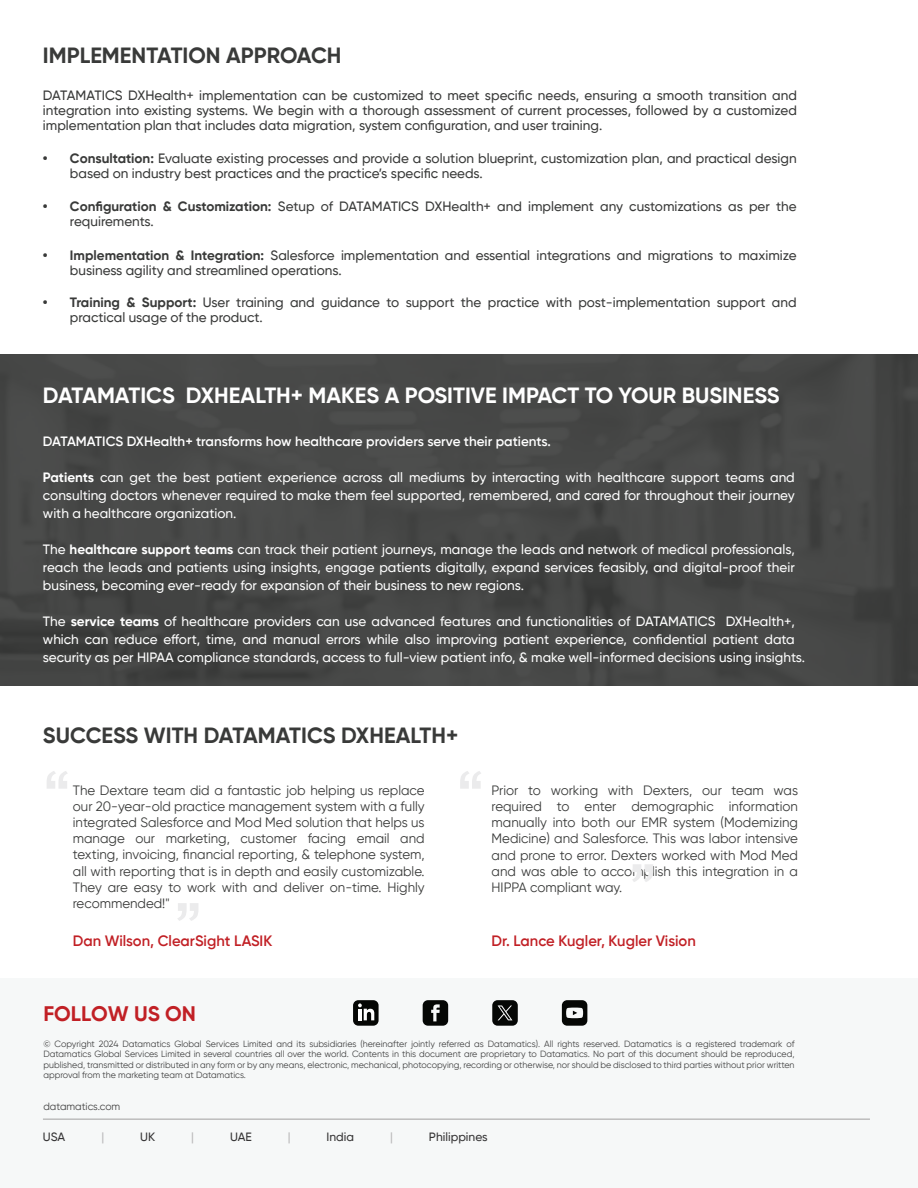
<style>
.page{position:relative;width:918px;height:1188px;background:#fff}
.page>*{position:absolute;margin:0;border:0;box-sizing:border-box;transform-origin:0 0}
.t1{font:700 22.05px "Gilroy";color:#fff}
.t2{font:700 22.05px "Gilroy";color:#393a39}
.t3{font:700 21px "Gilroy";color:#c12025}
.t4{font:600 15px "Gilroy";color:#c12025}
.t5{font:500 13.5px/18px "Gilroy";color:#fff;text-align:justify}
.t6{font:500 13.5px/15px "Gilroy";color:#393a39}
.t7{font:13.5px/16.2px "Gilroy";color:#393a39;text-align:justify}
.t8{font:600 13.5px "Gilroy";color:#fff}
.t9{font:500 12px "Gilroy";color:#353435}
.t10{font:500 12px "Gilroy";color:#b9b8b9}
.t11{font:10.35px "Gilroy";color:#414141}
.t12{font:9px/10.5px "Gilroy";color:#414141;text-align:justify}
.s1{font-weight:700}
</style>
<div class="page">
<div style="left:0;top:355px;width:918px;height:331px;background:#474847"></div>
<div style="left:0;top:978px;width:918px;height:210px;background:#f6f8f8"></div>
<hr style="left:43px;top:1119px;width:827px;height:1px;background:#a09f9f">
<svg style="left:47px;top:771px;width:20px;height:18px"></svg>
<svg style="left:178px;top:903px;width:20px;height:18px"></svg>
<svg style="left:460px;top:771px;width:21px;height:18px"></svg>
<svg style="left:632px;top:864px;width:21px;height:18px"></svg>
<div style="left:353px;top:1000px;width:26px;height:26px;background:#050705;border-radius:5px"></div>
<svg style="left:358px;top:1003px;width:21px;height:17px"></svg>
<svg style="left:423px;top:1000px;width:25px;height:26px"></svg>
<div style="left:492px;top:1000px;width:26px;height:26px;background:#050705;border-radius:5px"></div>
<svg style="left:497px;top:1005px;width:15px;height:15px"></svg>
<svg style="left:562px;top:1000px;width:25px;height:26px"></svg>
<h1 class="t2" style="left:43px;top:41px;width:300px">IMPLEMENTATION APPROACH</h1>
<p class="t6" style="left:43px;top:88px;width:755px;text-align:justify">DATAMATICS DXHealth+ implementation can be customized to meet specific needs, ensuring a smooth transition and integration into existing systems. We begin with a thorough assessment of current processes, followed by a customized implementation plan that includes data migration, system configuration, and user training.</p>
<p class="t6" style="left:70px;top:150px;width:728px;text-indent:-27px"><span class="s1">• Consultation:</span> Evaluate existing processes and provide a solution blueprint, customization plan, and practical design based on industry best practices and the practice’s specific needs.</p>
<p class="t6" style="left:70px;top:199px;width:728px;text-indent:-27px"><span class="s1">• Configuration &amp; Customization:</span> Setup of DATAMATICS DXHealth+ and implement any customizations as per the requirements.</p>
<p class="t6" style="left:70px;top:247px;width:728px;text-indent:-27px"><span class="s1">• Implementation &amp; Integration:</span> Salesforce implementation and essential integrations and migrations to maximize business agility and streamlined operations.</p>
<p class="t6" style="left:70px;top:294px;width:728px;text-indent:-27px"><span class="s1">• Training &amp; Support:</span> User training and guidance to support the practice with post-implementation support and practical usage of the product.</p>
<h1 class="t1" style="left:43px;top:382px;width:738px">DATAMATICS DXHEALTH+ MAKES A POSITIVE IMPACT TO YOUR BUSINESS</h1>
<p class="t8" style="left:43px;top:433px;width:510px">DATAMATICS DXHealth+ transforms how healthcare providers serve their patients.</p>
<p class="t5" style="left:43px;top:468px;width:753px"><span class="s1">Patients</span> can get the best patient experience across all mediums by interacting with healthcare support teams and consulting doctors whenever required to make them feel supported, remembered, and cared for throughout their journey with a healthcare organization.</p>
<p class="t5" style="left:43px;top:540px;width:753px">The <span class="s1">healthcare support teams</span> can track their patient journeys, manage the leads and network of medical professionals, reach the leads and patients using insights, engage patients digitally, expand services feasibly, and digital-proof their business, becoming ever-ready for expansion of their business to new regions.</p>
<p class="t5" style="left:43px;top:612px;width:764px;text-align:left">The <span class="s1">service teams</span> of healthcare providers can use advanced features and functionalities of DATAMATICS DXHealth+, which can reduce effort, time, and manual errors while also improving patient experience, confidential patient data security as per HIPAA compliance standards, access to full-view patient info, &amp; make well-informed decisions using insights.</p>
<h1 class="t2" style="left:43px;top:721px;width:417px">SUCCESS WITH DATAMATICS DXHEALTH+</h1>
<p class="t7" style="left:73px;top:782px;width:353px">The Dextare team did a fantastic job helping us replace our 20-year-old practice management system with a fully integrated Salesforce and Mod Med solution that helps us manage our marketing, customer facing email and texting, invoicing, financial reporting, &amp; telephone system, all with reporting that is in depth and easily customizable.<br>They are easy to work with and deliver on-time. Highly recommended!"</p>
<p class="t7" style="left:492px;top:782px;width:308px">Prior to working with Dexters, our team was required to enter demographic information manually into both our EMR system (Modemizing Medicine) and Salesforce. This was labor intensive and prone to error. Dexters worked with Mod Med and was able to accomplish this integration in a HIPPA compliant way.</p>
<p class="t4" style="left:73px;top:931px;width:201px">Dan Wilson, ClearSight LASIK</p>
<p class="t4" style="left:492px;top:931px;width:206px">Dr. Lance Kugler, Kugler Vision</p>
<h2 class="t3" style="left:43px;top:1001px;width:154px">FOLLOW US ON</h2>
<p class="t12" style="left:43px;top:1038px;width:753px">© Copyright 2024 Datamatics Global Services Limited and its subsidiaries (hereinafter jointly referred as Datamatics). All rights reserved. Datamatics is a registered trademark of Datamatics Global Services Limited in several countries all over the world. Contents in this document are proprietary to Datamatics. No part of this document should be reproduced, published, transmitted or distributed in any form or by any means, electronic, mechanical, photocopying, recording or otherwise, nor should be disclosed to third parties without prior written approval from the marketing team at Datamatics.</p>
<p class="t11" style="left:43px;top:1100px;width:78px">datamatics.com</p>
<p class="t9" style="left:43px;top:1130px;width:24px">USA</p>
<p class="t10" style="left:101px;top:1130px;width:4px">|</p>
<p class="t9" style="left:140px;top:1130px;width:16px">UK</p>
<p class="t10" style="left:191px;top:1130px;width:4px">|</p>
<p class="t9" style="left:230px;top:1130px;width:23px">UAE</p>
<p class="t10" style="left:288px;top:1130px;width:4px">|</p>
<p class="t9" style="left:327px;top:1130px;width:29px">India</p>
<p class="t10" style="left:390px;top:1130px;width:4px">|</p>
<p class="t9" style="left:429px;top:1130px;width:60px">Philippines</p>
</div>
